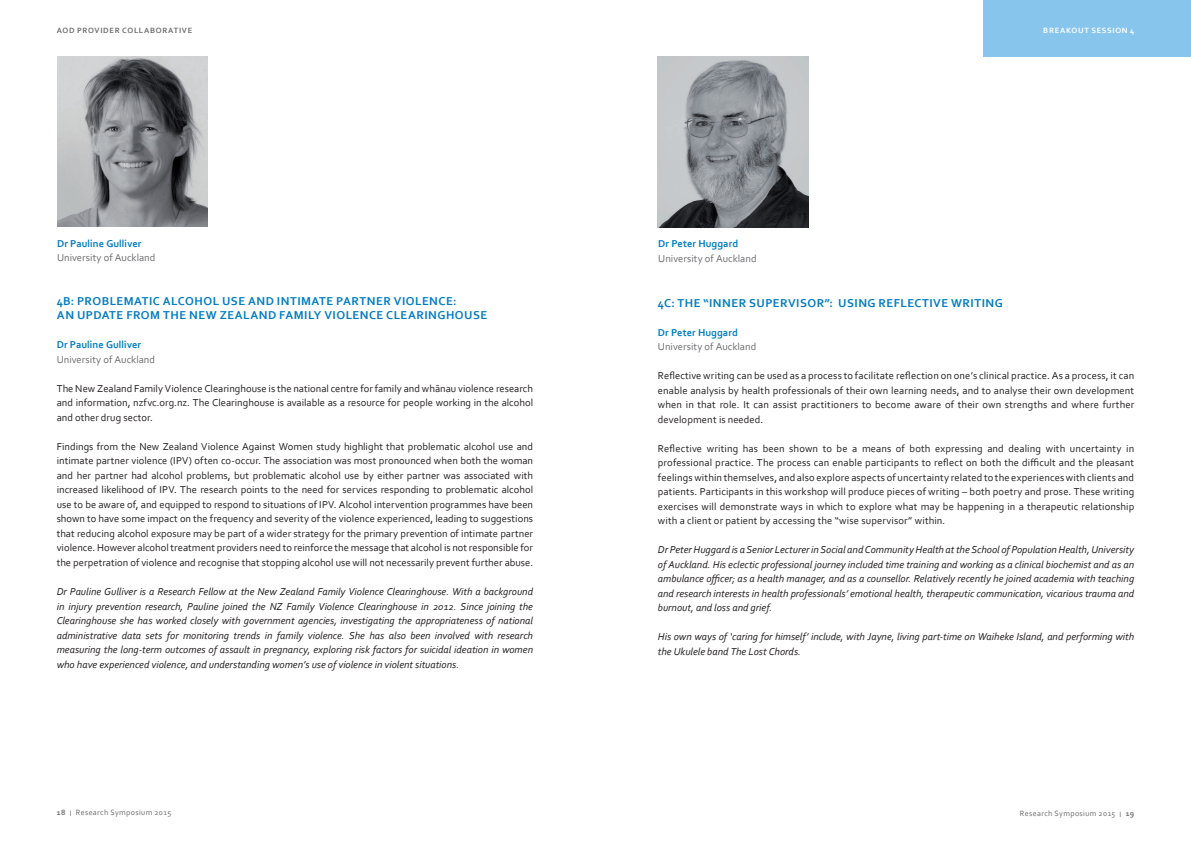
<style>
.page{position:relative;width:1191px;height:842px;background:#fff}
.page>*{position:absolute;margin:0;border:0;box-sizing:border-box;transform-origin:0 0}
.t1{font:700 12px/14.5px "Corbel";letter-spacing:.04em;color:#007cc2}
.t2{font:10.5px/14.5px "Corbel";letter-spacing:.005em;color:#231f20;text-align:justify}
.t3{font:italic 10.5px/14.5px "Corbel";color:#231f20;text-align:justify}
.t4{font:10.5px "Corbel";letter-spacing:.005em;color:#6c6d70}
.t5{font:700 10.5px "Corbel";letter-spacing:.005em;color:#007cc2}
.t6{font:8px "Corbel";letter-spacing:.04em;color:#6c6d70}
.t7{font:700 8px "Corbel";letter-spacing:.09em;color:#6c6d70}
.t8{font:700 8px "Corbel";letter-spacing:.085em;color:#fff}
.s1{font-weight:700}
</style>
<div class="page">
<img style="left:57px;top:57px;width:151px;height:170px">
<div style="left:983px;top:0;width:208px;height:57px;background:#88c5ec"></div>
<img style="left:658px;top:57px;width:151px;height:170px">
<p class="t7" style="left:57px;top:25px;width:137px">AOD PROVIDER COLLABORATIVE</p>
<p class="t8" style="left:1043px;top:25px;width:92px">BREAKOUT SESSION 4</p>
<p class="t5" style="left:57px;top:237px;width:86px">Dr Pauline Gulliver</p>
<p class="t4" style="left:57px;top:251px;width:100px">University of Auckland</p>
<p class="t5" style="left:658px;top:237px;width:82px">Dr Peter Huggard</p>
<p class="t4" style="left:658px;top:251px;width:100px">University of Auckland</p>
<p class="t1" style="left:57px;top:293px;width:432px">4B: PROBLEMATIC ALCOHOL USE AND INTIMATE PARTNER VIOLENCE:<br>AN UPDATE FROM THE NEW ZEALAND FAMILY VIOLENCE CLEARINGHOUSE</p>
<p class="t5" style="left:57px;top:338px;width:86px">Dr Pauline Gulliver</p>
<p class="t4" style="left:57px;top:353px;width:100px">University of Auckland</p>
<p class="t2" style="left:57px;top:381px;width:478px">The New Zealand Family Violence Clearinghouse is the national centre for family and whānau violence research and information, nzfvc.org.nz. The Clearinghouse is available as a resource for people working in the alcohol and other drug sector.</p>
<p class="t2" style="left:57px;top:439px;width:478px">Findings from the New Zealand Violence Against Women study highlight that problematic alcohol use and intimate partner violence (IPV) often co-occur. The association was most pronounced when both the woman and her partner had alcohol problems, but problematic alcohol use by either partner was associated with increased likelihood of IPV. The research points to the need for services responding to problematic alcohol use to be aware of, and equipped to respond to situations of IPV. Alcohol intervention programmes have been shown to have some impact on the frequency and severity of the violence experienced, leading to suggestions that reducing alcohol exposure may be part of a wider strategy for the primary prevention of intimate partner violence. However alcohol treatment providers need to reinforce the message that alcohol is not responsible for the perpetration of violence and recognise that stopping alcohol use will not necessarily prevent further abuse.</p>
<p class="t3" style="left:57px;top:584px;width:478px">Dr Pauline Gulliver is a Research Fellow at the New Zealand Family Violence Clearinghouse. With a background in injury prevention research, Pauline joined the NZ Family Violence Clearinghouse in 2012. Since joining the Clearinghouse she has worked closely with government agencies, investigating the appropriateness of national administrative data sets for monitoring trends in family violence. She has also been involved with research measuring the long-term outcomes of assault in pregnancy, exploring risk factors for suicidal ideation in women who have experienced violence, and understanding women’s use of violence in violent situations.</p>
<p class="t1" style="left:658px;top:295px;width:346px">4C: THE “INNER SUPERVISOR”: USING REFLECTIVE WRITING</p>
<p class="t5" style="left:658px;top:325px;width:82px">Dr Peter Huggard</p>
<p class="t4" style="left:658px;top:340px;width:100px">University of Auckland</p>
<p class="t2" style="left:658px;top:368px;width:478px">Reflective writing can be used as a process to facilitate reflection on one’s clinical practice. As a process, it can enable analysis by health professionals of their own learning needs, and to analyse their own development when in that role. It can assist practitioners to become aware of their own strengths and where further development is needed.</p>
<p class="t2" style="left:658px;top:440px;width:478px">Reflective writing has been shown to be a means of both expressing and dealing with uncertainty in professional practice. The process can enable participants to reflect on both the difficult and the pleasant feelings within themselves, and also explore aspects of uncertainty related to the experiences with clients and patients. Participants in this workshop will produce pieces of writing – both poetry and prose. These writing exercises will demonstrate ways in which to explore what may be happening in a therapeutic relationship with a client or patient by accessing the “wise supervisor” within.</p>
<p class="t3" style="left:658px;top:542px;width:478px">Dr Peter Huggard is a Senior Lecturer in Social and Community Health at the School of Population Health, University of Auckland. His eclectic professional journey included time training and working as a clinical biochemist and as an ambulance officer; as a health manager, and as a counsellor. Relatively recently he joined academia with teaching and research interests in health professionals’ emotional health, therapeutic communication, vicarious trauma and burnout, and loss and grief.</p>
<p class="t3" style="left:658px;top:629px;width:478px">His own ways of ‘caring for himself’ include, with Jayne, living part-time on Waiheke Island, and performing with the Ukulele band The Lost Chords.</p>
<p class="t6" style="left:57px;top:807px;width:116px"><span class="s1">18</span> I Research Symposium 2015</p>
<p class="t6" style="left:1020px;top:808px;width:116px">Research Symposium 2015 I <span class="s1">19</span></p>
</div>
